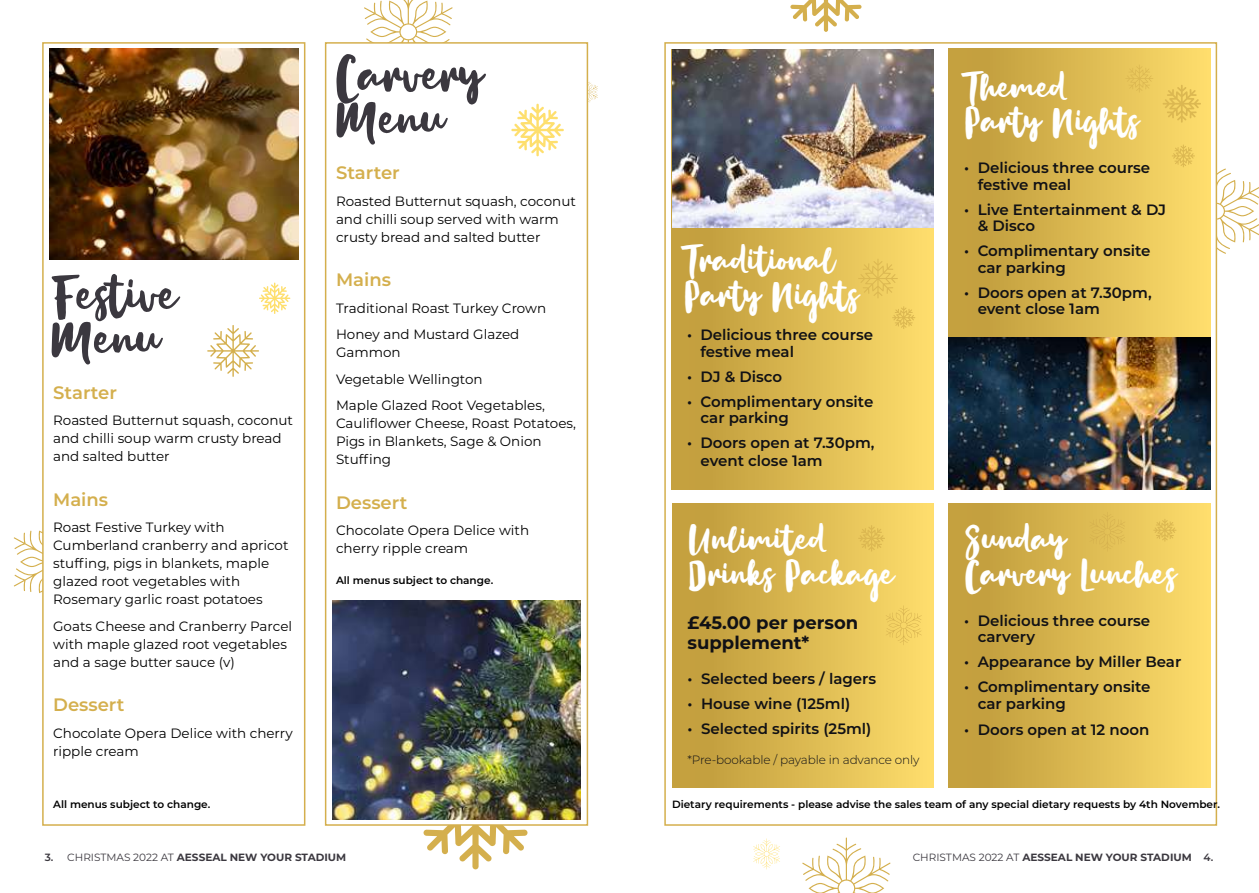
<style>
.page{position:relative;width:1259px;height:893px;background:#fff}
.page>*{position:absolute;margin:0;border:0;box-sizing:border-box;transform-origin:0 0}
.t1{font:61.2px/44px "Woulien Script";color:#3b383f}
.t2{font:43.2px/34.5px "Woulien Script";color:#fff}
.t3{font:600 18px "Montserrat";color:#d4af4d}
.t4{font:700 18px/19.5px "Montserrat";color:#111115}
.t5{font:600 15px/16.5px "Montserrat";color:#111115}
.t6{font:13.5px/18px "Montserrat";color:#000}
.t7{font:300 12px "Montserrat";letter-spacing:-.01em;color:#111115}
.t8{font:600 10.5px "Montserrat";color:#000}
.t9{font:700 10.5px "Montserrat";color:#3b383f}
.s1{font-weight:600}
.s2{font-weight:400}
</style>
<div class="page">
<div style="left:664px;top:42px;width:553px;height:784px;background:#fff;border:2px solid #d4af4d"></div>
<svg style="left:790px;top:0;width:72px;height:32px"></svg>
<div style="left:948px;top:503px;width:262px;height:284px;background:linear-gradient(to right,#bc9839,#fddc6b)"></div>
<svg style="left:423px;top:826px;width:105px;height:43px"></svg>
<svg style="left:14px;top:530px;width:28px;height:63px"></svg>
<svg style="left:364px;top:0;width:89px;height:42px"></svg>
<svg style="left:588px;top:80px;width:10px;height:24px"></svg>
<div style="left:671px;top:49px;width:262px;height:440px;background:linear-gradient(to right,#bc983a,#fcdc6c)"></div>
<div style="left:948px;top:49px;width:262px;height:440px;background:linear-gradient(to right,#bc9839,#fddc6b)"></div>
<div style="left:672px;top:503px;width:262px;height:284px;background:linear-gradient(to right,#bc9839,#fddc6b)"></div>
<div style="left:42px;top:42px;width:263px;height:784px;background:#fff;border:2px solid #d4af4d"></div>
<div style="left:325px;top:42px;width:263px;height:784px;background:#fff;border:2px solid #d4af4d"></div>
<svg style="left:207px;top:325px;width:52px;height:52px"></svg>
<svg style="left:1125px;top:65px;width:28px;height:28px"></svg>
<svg style="left:858px;top:259px;width:40px;height:39px;background:#ebc95d"></svg>
<svg style="left:511px;top:104px;width:53px;height:52px"></svg>
<svg style="left:259px;top:283px;width:31px;height:31px"></svg>
<svg style="left:802px;top:837px;width:88px;height:56px"></svg>
<svg style="left:753px;top:838px;width:27px;height:31px"></svg>
<img style="left:672px;top:49px;width:261px;height:178px">
<img style="left:948px;top:337px;width:262px;height:152px">
<img style="left:50px;top:49px;width:249px;height:211px">
<img style="left:332px;top:601px;width:249px;height:219px">
<svg style="left:1162px;top:85px;width:39px;height:38px"></svg>
<svg style="left:858px;top:525px;width:27px;height:27px"></svg>
<svg style="left:892px;top:306px;width:23px;height:23px"></svg>
<svg style="left:1153px;top:519px;width:46px;height:73px;background:#f4d364"></svg>
<svg style="left:1171px;top:145px;width:88px;height:115px"></svg>
<svg style="left:885px;top:605px;width:36px;height:40px"></svg>
<svg style="left:1089px;top:512px;width:36px;height:40px"></svg>
<h1 class="t1" style="left:51px;top:276px;width:129px">Festive<br>Menu</h1>
<h3 class="t3" style="left:53px;top:380px;width:65px">Starter</h3>
<p class="t6" style="left:53px;top:411px;width:241px">Roasted Butternut squash, coconut and chilli soup warm crusty bread and salted butter</p>
<h3 class="t3" style="left:53px;top:487px;width:56px">Mains</h3>
<p class="t6" style="left:53px;top:518px;width:237px">Roast Festive Turkey with<br>Cumberland cranberry and apricot stuffing, pigs in blankets, maple glazed root vegetables with<br>Rosemary garlic roast potatoes</p>
<p class="t6" style="left:53px;top:617px;width:240px">Goats Cheese and Cranberry Parcel with maple glazed root vegetables and a sage butter sauce (v)</p>
<h3 class="t3" style="left:53px;top:692px;width:73px">Dessert</h3>
<p class="t6" style="left:53px;top:724px;width:241px">Chocolate Opera Delice with cherry ripple cream</p>
<h1 class="t1" style="left:336px;top:56px;width:149px">Carvery<br>Menu</h1>
<h3 class="t3" style="left:336px;top:160px;width:65px">Starter</h3>
<p class="t6" style="left:336px;top:191px;width:241px">Roasted Butternut squash, coconut and chilli soup served with warm crusty bread and salted butter</p>
<h3 class="t3" style="left:336px;top:267px;width:56px">Mains</h3>
<p class="t6" style="left:336px;top:294px;width:212px;line-height:26.5px">Traditional Roast Turkey Crown<br>Honey and Mustard Glazed</p>
<p class="t6" style="left:336px;top:338px;width:210px;line-height:26.5px">Gammon<br>Vegetable Wellington<br>Maple Glazed Root Vegetables,</p>
<p class="t6" style="left:336px;top:414px;width:241px">Cauliflower Cheese, Roast Potatoes,<br>Pigs in Blankets, Sage &amp; Onion<br>Stuffing</p>
<h3 class="t3" style="left:336px;top:489px;width:73px">Dessert</h3>
<p class="t6" style="left:336px;top:521px;width:195px">Chocolate Opera Delice with cherry ripple cream</p>
<p class="t8" style="left:336px;top:573px;width:159px">All menus subject to change.</p>
<h2 class="t2" style="left:685px;top:245px;width:176px">Traditional<br>Party Nights</h2>
<p class="t5" style="left:700px;top:326px;width:174px;text-indent:-14px">• Delicious three course festive meal</p>
<p class="t5" style="left:687px;top:367px;width:97px">• DJ &amp; Disco</p>
<p class="t5" style="left:700px;top:392px;width:174px;text-indent:-14px">• Complimentary onsite car parking</p>
<p class="t5" style="left:700px;top:433px;width:175px;line-height:18px;text-indent:-14px">• Doors open at 7.30pm, event close 1am</p>
<h2 class="t2" style="left:688px;top:524px;width:208px">Unlimited<br>Drinks Package</h2>
<h3 class="t4" style="left:687px;top:612px;width:172px">£45.00 per person supplement*</h3>
<p class="t5" style="left:687px;top:670px;width:190px">• Selected beers / lagers</p>
<p class="t5" style="left:687px;top:695px;width:164px">• House wine (125ml)</p>
<p class="t5" style="left:687px;top:720px;width:185px">• Selected spirits (25ml)</p>
<p class="t7" style="left:687px;top:751px;width:233px">*Pre-bookable / payable in advance only</p>
<h2 class="t2" style="left:965px;top:72px;width:176px">Themed<br>Party Nights</h2>
<p class="t5" style="left:977px;top:159px;width:174px;text-indent:-14px">• Delicious three course festive meal</p>
<p class="t5" style="left:977px;top:201px;width:190px;text-indent:-14px">• Live Entertainment &amp; DJ &amp; Disco</p>
<p class="t5" style="left:977px;top:242px;width:174px;text-indent:-14px">• Complimentary onsite car parking</p>
<p class="t5" style="left:977px;top:284px;width:175px;text-indent:-14px">• Doors open at 7.30pm, event close 1am</p>
<h2 class="t2" style="left:965px;top:524px;width:213px">Sunday<br>Carvery Lunches</h2>
<p class="t5" style="left:977px;top:611px;width:174px;text-indent:-14px">• Delicious three course carvery</p>
<p class="t5" style="left:964px;top:653px;width:219px">• Appearance by Miller Bear</p>
<p class="t5" style="left:977px;top:678px;width:174px;text-indent:-14px">• Complimentary onsite car parking</p>
<p class="t5" style="left:964px;top:721px;width:187px">• Doors open at 12 noon</p>
<p class="t8" style="left:53px;top:797px;width:159px">All menus subject to change.</p>
<p class="t8" style="left:672px;top:797px;width:549px">Dietary requirements - please advise the sales team of any special dietary requests by 4th November.</p>
<p class="t9" style="left:45px;top:849px;width:303px"><span class="s1">3.</span> <span class="s2">CHRISTMAS 2022 AT</span> AESSEAL NEW YOUR STADIUM</p>
<p class="t9" style="left:912px;top:849px;width:302px"><span class="s2">CHRISTMAS 2022 AT</span> AESSEAL NEW YOUR STADIUM <span class="s1">4.</span></p>
</div>
